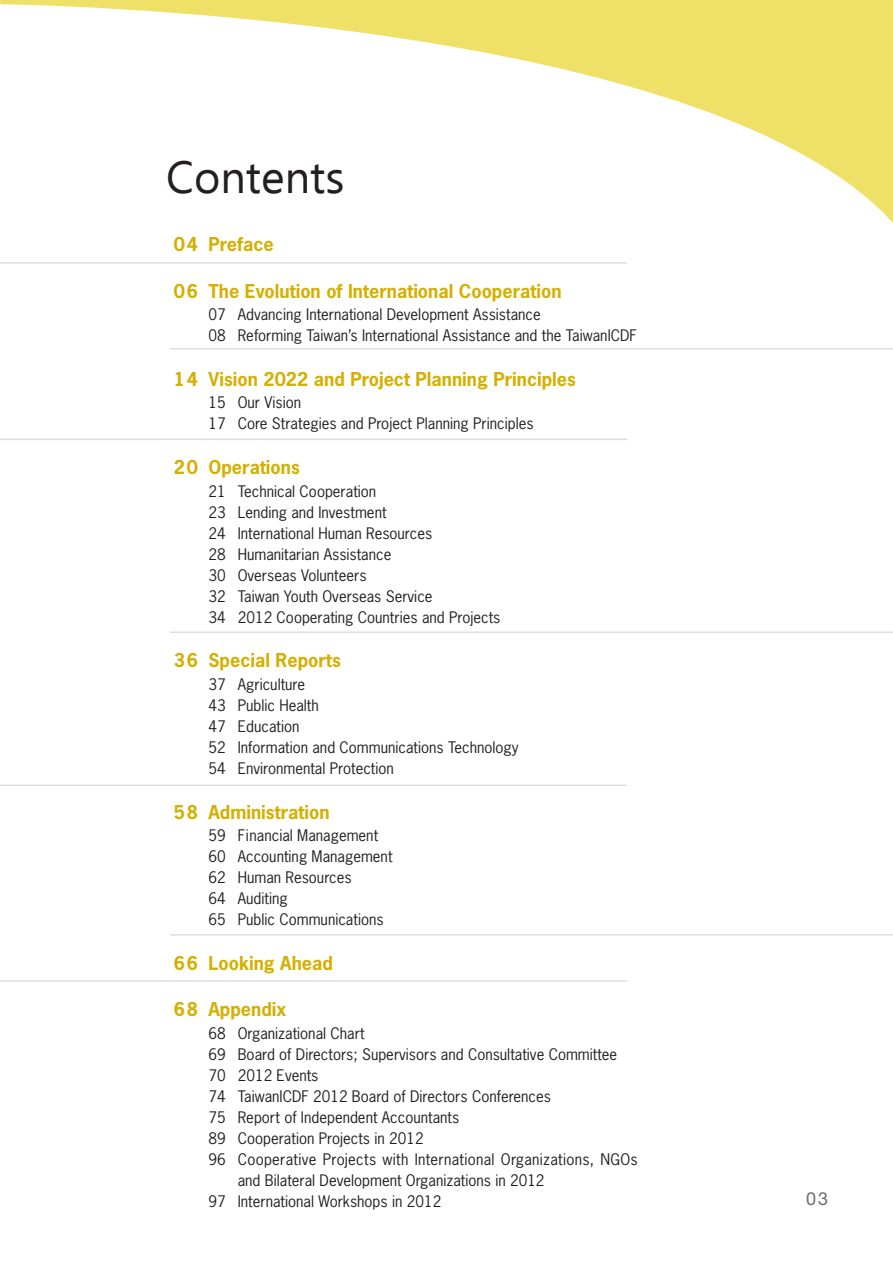
<style>
.page{position:relative;width:893px;height:1263px;background:#fff}
.page>*{position:absolute;margin:0;border:0;box-sizing:border-box;transform-origin:0 0}
.t1{font:45px "Ebrima";color:#231f20}
.t2{font:700 18px "News Gothic";color:#d4b005}
.t3{font:18px "Helvetica Neue LT Std";color:#6c6d70}
.t4{font:15px/21px "News Gothic";color:#231f20}
.t5{font:15px "News Gothic";letter-spacing:.02em;color:#231f20}
</style>
<div class="page">
<hr style="left:170px;top:348px;width:723px;height:1px;background:#231f20">
<hr style="left:170px;top:631px;width:723px;height:2px;background:#231f20">
<hr style="left:170px;top:934px;width:723px;height:1px;background:#231f20">
<hr style="left:0;top:439px;width:627px;height:1px;background:#231f20">
<hr style="left:0;top:784px;width:627px;height:2px;background:#231f20">
<hr style="left:0;top:980px;width:627px;height:2px;background:#231f20">
<hr style="left:0;top:262px;width:627px;height:2px;background:#231f20">
<svg style="left:0;top:0;width:893px;height:223px"></svg>
<h1 class="t1" style="left:166px;top:146px;width:180px">Contents</h1>
<p class="t2" style="left:174px;top:233px;width:101px">04 Preface</p>
<p class="t2" style="left:174px;top:279px;width:389px">06 The Evolution of International Cooperation</p>
<p class="t4" style="left:208px;top:304px;width:430px">07 Advancing International Development Assistance<br>08 Reforming Taiwan’s International Assistance and the TaiwanICDF</p>
<p class="t2" style="left:174px;top:367px;width:403px">14 Vision 2022 and Project Planning Principles</p>
<p class="t4" style="left:208px;top:392px;width:327px">15 Our Vision<br>17 Core Strategies and Project Planning Principles</p>
<p class="t2" style="left:174px;top:455px;width:127px">20 Operations</p>
<p class="t4" style="left:208px;top:480px;width:293px">21 Technical Cooperation<br>23 Lending and Investment<br>24 International Human Resources<br>28 Humanitarian Assistance<br>30 Overseas Volunteers<br>32 Taiwan Youth Overseas Service<br>34 2012 Cooperating Countries and Projects</p>
<p class="t2" style="left:174px;top:649px;width:169px">36 Special Reports</p>
<p class="t4" style="left:208px;top:674px;width:312px">37 Agriculture<br>43 Public Health<br>47 Education<br>52 Information and Communications Technology<br>54 Environmental Protection</p>
<p class="t2" style="left:174px;top:800px;width:157px">58 Administration</p>
<p class="t4" style="left:208px;top:825px;width:186px">59 Financial Management<br>60 Accounting Management<br>62 Human Resources<br>64 Auditing<br>65 Public Communications</p>
<p class="t2" style="left:174px;top:951px;width:160px">66 Looking Ahead</p>
<p class="t2" style="left:174px;top:997px;width:114px">68 Appendix</p>
<p class="t4" style="left:208px;top:1022px;width:158px">68 Organizational Chart</p>
<p class="t4" style="left:208px;top:1043px;width:410px">69 Board of Directors; Supervisors and Consultative Committee</p>
<p class="t4" style="left:208px;top:1064px;width:112px">70 2012 Events</p>
<p class="t4" style="left:208px;top:1085px;width:344px">74 TaiwanICDF 2012 Board of Directors Conferences</p>
<p class="t4" style="left:208px;top:1106px;width:252px">75 Report of Independent Accountants</p>
<p class="t4" style="left:208px;top:1127px;width:217px">89 Cooperation Projects in 2012</p>
<p class="t5" style="left:208px;top:1149px;width:431px">96 Cooperative Projects with International Organizations, NGOs</p>
<p class="t4" style="left:238px;top:1169px;width:308px">and Bilateral Development Organizations in 2012</p>
<p class="t4" style="left:208px;top:1190px;width:234px">97 International Workshops in 2012</p>
<p class="t3" style="left:806px;top:1187px;width:23px">03</p>
</div>
